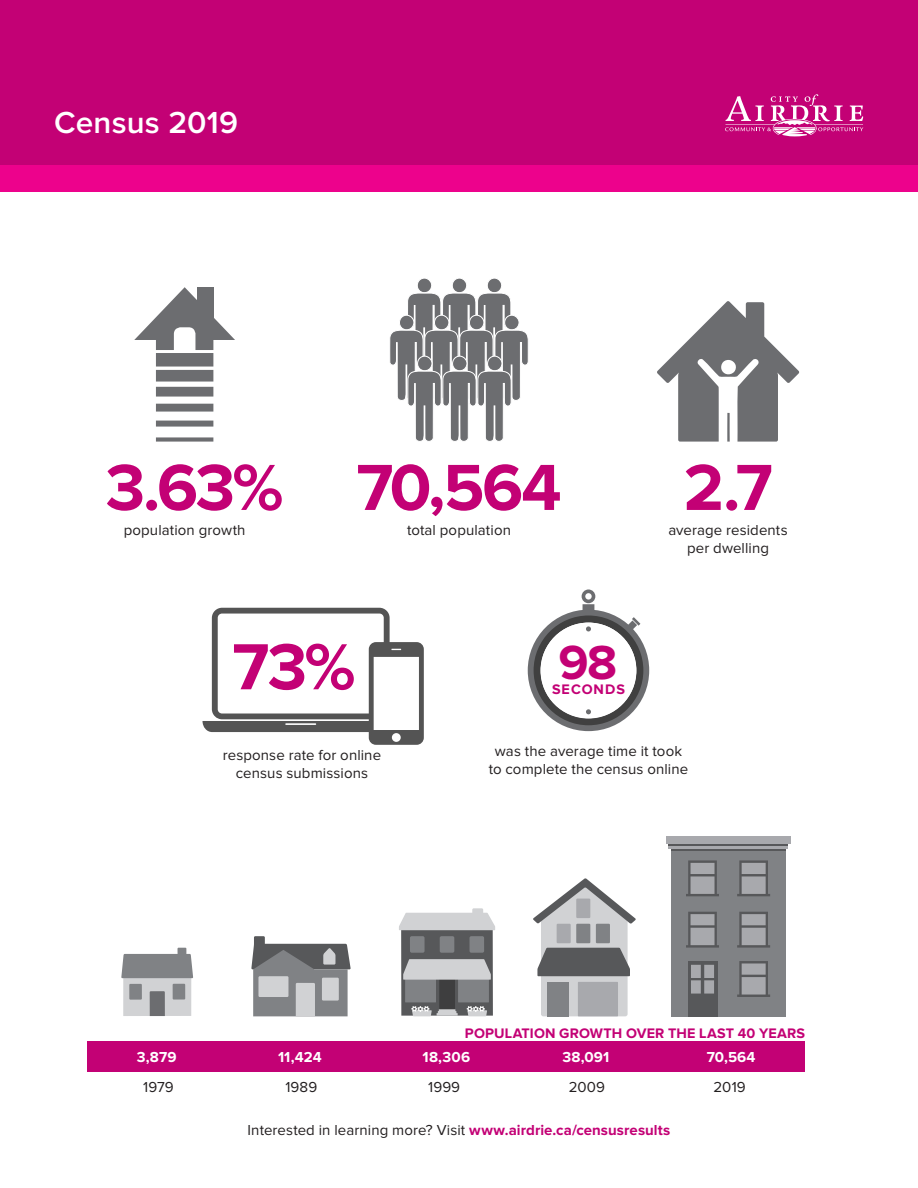
<style>
.page{position:relative;width:918px;height:1188px;background:#fff}
.page>*{position:absolute;margin:0;border:0;box-sizing:border-box;transform-origin:0 0}
.Intro_blurb{font:700 67.5px "Proxima Nova";letter-spacing:-.035em;color:#c30175}
.Intro_blurb-2{font:700 49.5px "Proxima Nova";color:#c30175}
.t1{font:600 31.5px "Proxima Nova";letter-spacing:.01em;color:#fff}
.Intro_blurb-3{font:15px/18px "Proxima Nova";letter-spacing:.005em;color:#231f20;text-align:center}
.Intro_blurb-4{font:700 15px "Proxima Nova";letter-spacing:.01em;color:#fff}
.Intro_blurb-5{font:700 14.25px "Proxima Nova";letter-spacing:.015em;color:#c30175}
.Intro_blurb-6{font:700 14.25px "Proxima Nova";letter-spacing:.07em;color:#c30175}
.s1{font-weight:700;color:#c30175}
</style>
<div class="page">
<div style="left:88px;top:1041px;width:717px;height:31px;background:#c30175"></div>
<div style="left:0;top:163px;width:918px;height:28px;background:#ed028c"></div>
<div style="left:0;top:0;width:918px;height:164px;background:#c30175"></div>
<svg style="left:725px;top:94px;width:138px;height:42px"></svg>
<svg style="left:657px;top:301px;width:142px;height:141px"></svg>
<svg style="left:531px;top:613px;width:115px;height:115px;background:#515152"></svg>
<div style="left:528px;top:610px;width:121px;height:121px;border:6px solid #6c6d70;border-radius:50%"></div>
<div style="left:541px;top:623px;width:95px;height:96px;background:#fff;border-radius:50%"></div>
<svg style="left:586px;top:626px;width:5px;height:5px"></svg>
<svg style="left:586px;top:709px;width:5px;height:5px"></svg>
<svg style="left:628px;top:617px;width:12px;height:13px"></svg>
<svg style="left:582px;top:589px;width:13px;height:22px"></svg>
<svg style="left:203px;top:608px;width:221px;height:137px"></svg>
<svg style="left:251px;top:936px;width:100px;height:80px;background:#959699"></svg>
<div style="left:258px;top:976px;width:30px;height:21px;background:#d1d2d4"></div>
<svg style="left:533px;top:878px;width:103px;height:138px"></svg>
<svg style="left:399px;top:908px;width:96px;height:108px;background:#999a9c"></svg>
<div style="left:671px;top:848px;width:115px;height:168px;background:#808285"></div>
<hr style="left:671px;top:848px;width:115px;height:3px;background:#57585a">
<div style="left:669px;top:844px;width:119px;height:5px;background:#a8a9ad"></div>
<div style="left:669px;top:841px;width:119px;height:5px;background:#57585a"></div>
<div style="left:666px;top:837px;width:125px;height:7px;background:#a8a9ad"></div>
<svg style="left:686px;top:860px;width:33px;height:36px"></svg>
<svg style="left:686px;top:912px;width:33px;height:36px"></svg>
<svg style="left:737px;top:860px;width:33px;height:36px"></svg>
<svg style="left:737px;top:912px;width:33px;height:36px"></svg>
<svg style="left:737px;top:961px;width:33px;height:36px"></svg>
<div style="left:688px;top:961px;width:29px;height:55px;background:#57585a"></div>
<svg style="left:691px;top:965px;width:23px;height:29px"></svg>
<div style="left:123px;top:975px;width:68px;height:41px;background:#d1d2d4"></div>
<div style="left:173px;top:984px;width:12px;height:16px;background:#808285"></div>
<div style="left:129px;top:984px;width:13px;height:16px;background:#808285"></div>
<svg style="left:150px;top:991px;width:15px;height:25px"></svg>
<svg style="left:121px;top:948px;width:72px;height:30px"></svg>
<svg style="left:134px;top:287px;width:101px;height:155px"></svg>
<div style="left:197px;top:287px;width:16px;height:38px;background:#6c6d70"></div>
<svg style="left:390px;top:278px;width:138px;height:163px"></svg>
<p class="t1" style="left:54px;top:108px;width:186px">Census 2019</p>
<p class="Intro_blurb" style="left:106px;top:449px;width:179px">3.63%</p>
<p class="Intro_blurb-3" style="left:124px;top:521px;width:123px">population growth</p>
<p class="Intro_blurb" style="left:356px;top:449px;width:207px">70,564</p>
<p class="Intro_blurb-3" style="left:407px;top:521px;width:105px">total population</p>
<p class="Intro_blurb" style="left:232px;top:628px;width:125px">73%</p>
<p class="Intro_blurb-2" style="left:558px;top:635px;width:60px">98</p>
<p class="Intro_blurb-6" style="left:552px;top:682px;width:74px">SECONDS</p>
<p class="Intro_blurb" style="left:684px;top:449px;width:90px">2.7</p>
<p class="Intro_blurb-3" style="left:668px;top:521px;width:121px">average residents per dwelling</p>
<p class="Intro_blurb-3" style="left:223px;top:746px;width:160px">response rate for online census submissions</p>
<p class="Intro_blurb-3" style="left:489px;top:742px;width:201px">was the average time it took to complete the census online</p>
<p class="Intro_blurb-5" style="left:465px;top:1025px;width:342px">POPULATION GROWTH OVER THE LAST 40 YEARS</p>
<p class="Intro_blurb-4" style="left:137px;top:1049px;width:41px">3,879</p>
<p class="Intro_blurb-4" style="left:278px;top:1049px;width:45px">11,424</p>
<p class="Intro_blurb-4" style="left:423px;top:1049px;width:49px">18,306</p>
<p class="Intro_blurb-4" style="left:562px;top:1049px;width:48px">38,091</p>
<p class="Intro_blurb-4" style="left:707px;top:1049px;width:50px">70,564</p>
<p class="Intro_blurb-3" style="left:285px;top:1078px;width:33px">1989</p>
<p class="Intro_blurb-3" style="left:428px;top:1078px;width:34px">1999</p>
<p class="Intro_blurb-3" style="left:569px;top:1078px;width:38px">2009</p>
<p class="Intro_blurb-3" style="left:714px;top:1078px;width:34px">2019</p>
<p class="Intro_blurb-3" style="left:143px;top:1078px;width:32px">1979</p>
<p class="Intro_blurb-3" style="left:248px;top:1121px;width:424px">Interested in learning more? Visit <span class="s1">www.airdrie.ca/censusresults</span></p>
</div>
